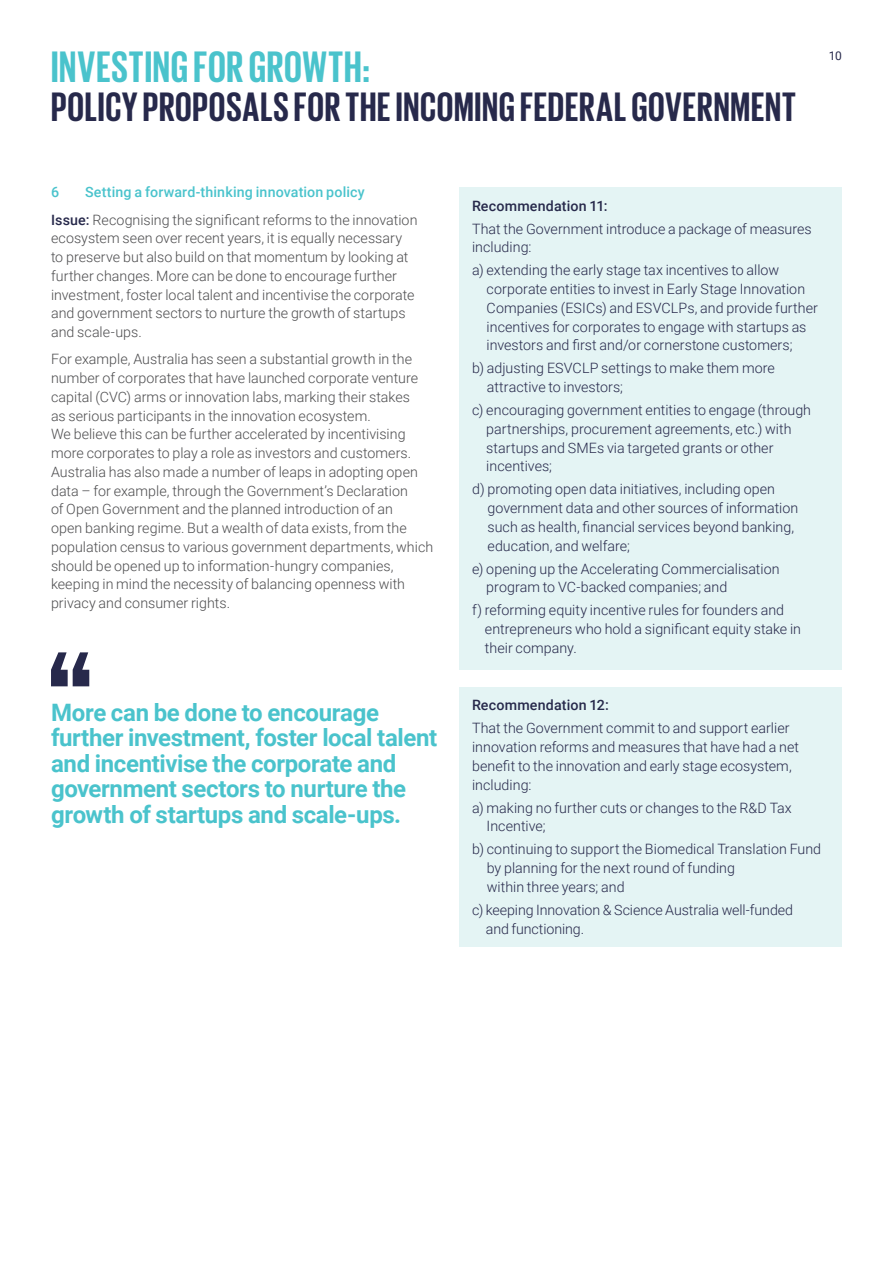
<style>
.page{position:relative;width:893px;height:1263px;background:#fff}
.page>*{position:absolute;margin:0;border:0;box-sizing:border-box;transform-origin:0 0}
.t1{font:700 45px "Giorgio Sans";letter-spacing:.02em;color:#4ac3cc}
.t2{font:700 42px "Giorgio Sans";letter-spacing:.02em;color:#27294b}
.t3{font:700 24px/25.5px "Roboto";letter-spacing:-.015em;color:#4ac3cc}
.t4{font:300 14.25px/18.8px "Roboto";letter-spacing:.005em;color:#27294b}
.t5{font:300 14.25px/18.8px "Roboto";letter-spacing:.005em;color:#4d4d4f}
.t6{font:500 14.25px "Roboto";letter-spacing:.01em;color:#27294b}
.t7{font:500 14.25px "Roboto";color:#4ac3cc}
.t8{font:12px "Roboto";color:#27294b}
.s1{font-weight:500;color:#4ac3cc}
.s2{font-weight:500;color:#27294b}
</style>
<div class="page">
<div style="left:459px;top:187px;width:383px;height:483px;background:#e4f4f4"></div>
<div style="left:459px;top:687px;width:383px;height:259px;background:#e4f4f4"></div>
<svg style="left:51px;top:652px;width:38px;height:34px"></svg>
<h1 class="t1" style="left:51px;top:44px;width:320px">INVESTING FOR GROWTH:</h1>
<h2 class="t2" style="left:51px;top:85px;width:746px">POLICY PROPOSALS FOR THE INCOMING FEDERAL GOVERNMENT</h2>
<p class="t8" style="left:829px;top:47px;width:15px">10</p>
<p class="t5" style="left:51px;top:178px;width:368px;line-height:27.3px;text-indent:34px"><span class="s1">Setting a forward-thinking innovation policy<br></span><span class="s2">Issue:</span> Recognising the significant reforms to the innovation</p>
<p class="t5" style="left:51px;top:228px;width:365px">ecosystem seen over recent years, it is equally necessary to preserve but also build on that momentum by looking at further changes. More can be done to encourage further investment, foster local talent and incentivise the corporate and government sectors to nurture the growth of startups and scale-ups.</p>
<p class="t5" style="left:51px;top:349px;width:384px">For example, Australia has seen a substantial growth in the number of corporates that have launched corporate venture capital (CVC) arms or innovation labs, marking their stakes<br>as serious participants in the innovation ecosystem.<br>We believe this can be further accelerated by incentivising more corporates to play a role as investors and customers.<br>Australia has also made a number of leaps in adopting open data – for example, through the Government’s Declaration<br>of Open Government and the planned introduction of an<br>open banking regime. But a wealth of data exists, from the population census to various government departments, which should be opened up to information-hungry companies, keeping in mind the necessity of balancing openness with privacy and consumer rights.</p>
<p class="t7" style="left:51px;top:182px;width:10px">6</p>
<h3 class="t3" style="left:51px;top:699px;width:388px">More can be done to encourage further investment, foster local talent and incentivise the corporate and government sectors to nurture the growth of startups and scale-ups.</h3>
<p class="t6" style="left:472px;top:195px;width:137px">Recommendation 11:</p>
<p class="t4" style="left:472px;top:219px;width:341px">That the Government introduce a package of measures including:</p>
<p class="t4" style="left:487px;top:260px;width:333px;text-indent:-15px">a) extending the early stage tax incentives to allow corporate entities to invest in Early Stage Innovation Companies (ESICs) and ESVCLPs, and provide further incentives for corporates to engage with startups as investors and first and/or cornerstone customers;</p>
<p class="t4" style="left:487px;top:358px;width:290px;text-indent:-15px">b) adjusting ESVCLP settings to make them more attractive to investors;</p>
<p class="t4" style="left:486px;top:400px;width:326px;text-indent:-14px">c) encouraging government entities to engage (through partnerships, procurement agreements, etc.) with startups and SMEs via targeted grants or other incentives;</p>
<p class="t4" style="left:487px;top:479px;width:312px;text-indent:-15px">d) promoting open data initiatives, including open government data and other sources of information such as health, financial services beyond banking, education, and welfare;</p>
<p class="t4" style="left:486px;top:559px;width:295px;text-indent:-14px">e) opening up the Accelerating Commercialisation program to VC-backed companies; and</p>
<p class="t4" style="left:485px;top:600px;width:318px;text-indent:-13px">f) reforming equity incentive rules for founders and entrepreneurs who hold a significant equity stake in their company.</p>
<p class="t6" style="left:472px;top:695px;width:138px">Recommendation 12:</p>
<p class="t4" style="left:472px;top:718px;width:328px">That the Government commit to and support earlier innovation reforms and measures that have had a net benefit to the innovation and early stage ecosystem, including:</p>
<p class="t4" style="left:487px;top:798px;width:307px;text-indent:-15px">a) making no further cuts or changes to the R&amp;D Tax<br>Incentive;</p>
<p class="t4" style="left:487px;top:839px;width:336px;text-indent:-15px">b) continuing to support the Biomedical Translation Fund by planning for the next round of funding<br>within three years; and</p>
<p class="t4" style="left:486px;top:900px;width:309px;text-indent:-14px">c) keeping Innovation &amp; Science Australia well-funded and functioning.</p>
</div>
